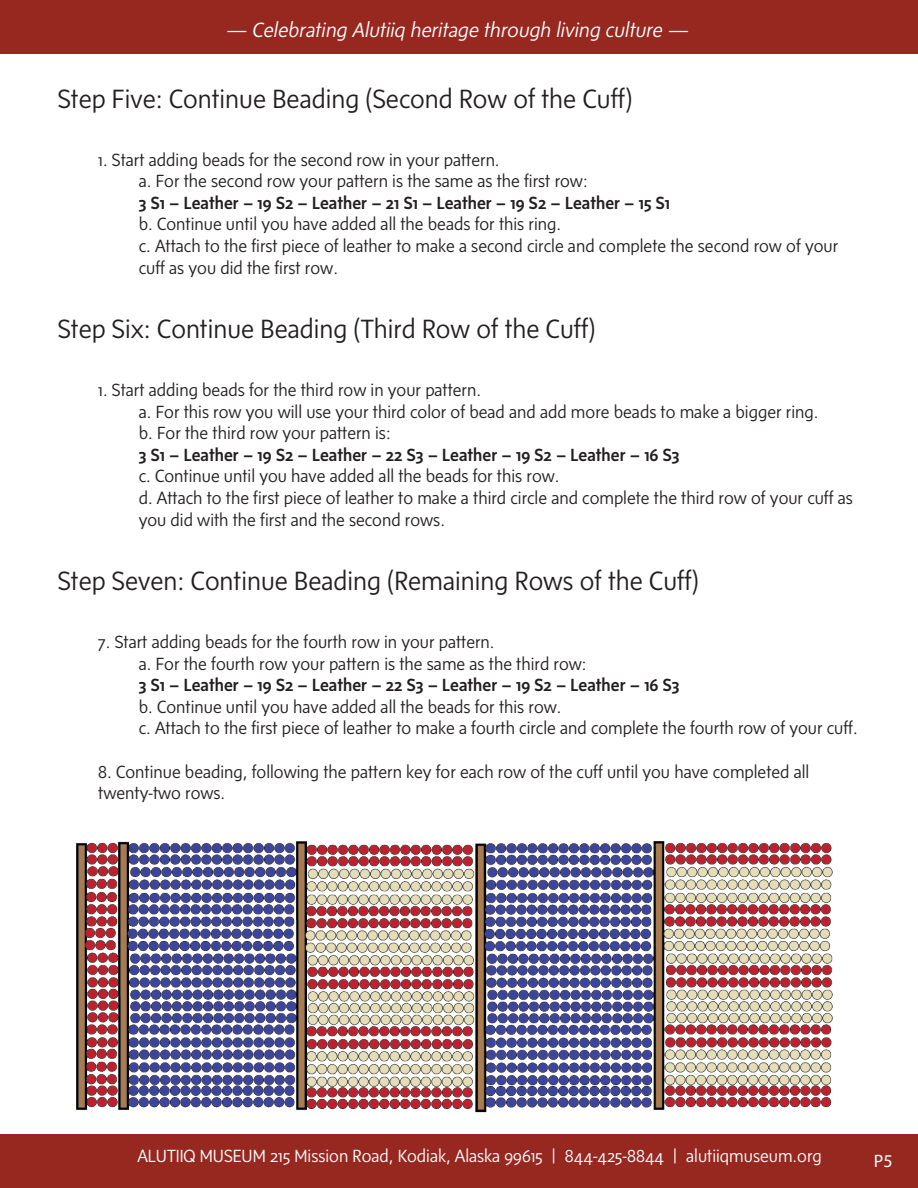
<style>
.page{position:relative;width:918px;height:1188px;background:#fff}
.page>*{position:absolute;margin:0;border:0;box-sizing:border-box;transform-origin:0 0}
.t1{font:300 27px "Sense";color:#231f20}
.t2{font:italic 300 21px "Sense";color:#fff}
.t3{font:300 18px/21.6px "Sense";color:#231f20}
.t4{font:500 18px "Sense";color:#231f20}
.t5{font:300 18px "Sense";color:#fff}
.t6{font:18px "Myriad Pro";color:#fff}
</style>
<div class="page">
<div style="left:0;top:0;width:918px;height:54px;background:#972820"></div>
<div style="left:0;top:1134px;width:918px;height:54px;background:#972820"></div>
<img style="left:76px;top:842px;width:757px;height:270px">
<p class="t2" style="left:225px;top:18px;width:465px">— Celebrating Alutiiq heritage through living culture —</p>
<h1 class="t1" style="left:58px;top:83px;width:576px">Step Five: Continue Beading (Second Row of the Cuff)</h1>
<p class="t3" style="left:139px;top:148px;width:450px;text-indent:-40px">1. Start adding beads for the second row in your pattern.<br>a. For the second row your pattern is the same as the first row:</p>
<p class="t4" style="left:139px;top:192px;width:533px">3 S1 – Leather – 19 S2 – Leather – 21 S1 – Leather – 19 S2 – Leather – 15 S1</p>
<p class="t3" style="left:139px;top:213px;width:701px">b. Continue until you have added all the beads for this ring.<br>c. Attach to the first piece of leather to make a second circle and complete the second row of your cuff as you did the first row.</p>
<h1 class="t1" style="left:58px;top:314px;width:539px">Step Six: Continue Beading (Third Row of the Cuff)</h1>
<p class="t3" style="left:139px;top:379px;width:681px;text-indent:-40px">1. Start adding beads for the third row in your pattern.<br>a. For this row you will use your third color of bead and add more beads to make a bigger ring. b. For the third row your pattern is:</p>
<p class="t4" style="left:139px;top:444px;width:542px">3 S1 – Leather – 19 S2 – Leather – 22 S3 – Leather – 19 S2 – Leather – 16 S3</p>
<p class="t3" style="left:139px;top:465px;width:716px">c. Continue until you have added all the beads for this row.<br>d. Attach to the first piece of leather to make a third circle and complete the third row of your cuff as you did with the first and the second rows.</p>
<h1 class="t1" style="left:58px;top:566px;width:642px">Step Seven: Continue Beading (Remaining Rows of the Cuff)</h1>
<p class="t3" style="left:139px;top:631px;width:449px;text-indent:-40px">7. Start adding beads for the fourth row in your pattern.<br>a. For the fourth row your pattern is the same as the third row:</p>
<p class="t4" style="left:139px;top:675px;width:542px">3 S1 – Leather – 19 S2 – Leather – 22 S3 – Leather – 19 S2 – Leather – 16 S3</p>
<p class="t3" style="left:139px;top:695px;width:720px">b. Continue until you have added all the beads for this row.<br>c. Attach to the first piece of leather to make a fourth circle and complete the fourth row of your cuff.</p>
<p class="t3" style="left:98px;top:760px;width:713px">8. Continue beading, following the pattern key for each row of the cuff until you have completed all twenty-two rows.</p>
<p class="t5" style="left:137px;top:1146px;width:686px">ALUTIIQ MUSEUM 215 Mission Road, Kodiak, Alaska 99615 | 844-425-8844 | alutiiqmuseum.org</p>
<p class="t6" style="left:874px;top:1149px;width:20px">P5</p>
</div>
